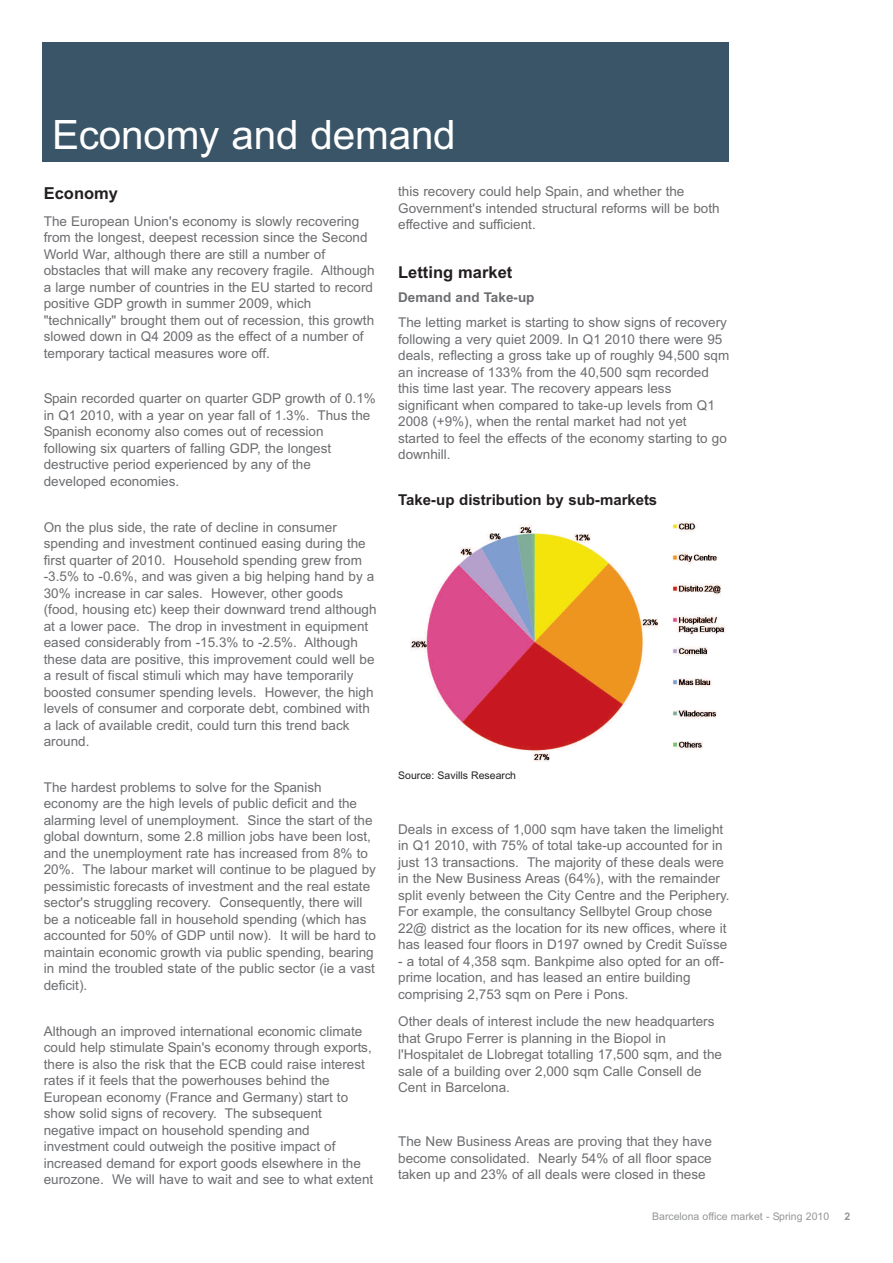
<style>
.page{position:relative;width:893px;height:1263px;background:#fff}
.page>*{position:absolute;margin:0;border:0;box-sizing:border-box;transform-origin:0 0}
.t1{font:40.5px "Arial";letter-spacing:-.005em;color:#fff}
.t2{font:700 16.5px "Arial";color:#231f20}
.t3{font:700 15px "Arial";color:#231f20}
.t4{font:13.5px/16.5px "Arial";color:#6c6d70}
.t5{font:700 13.5px "Arial";color:#6c6d70}
.t6{font:10.5px "Arial";color:#939598}
.t7{font:10.5px "Arial";color:#231f20}
.t8{font:700 10.5px "Arial";color:#939598}
</style>
<div class="page">
<div style="left:43px;top:43px;width:686px;height:119px;background:#3b5568"></div>
<img style="left:410px;top:521px;width:316px;height:241px">
<h1 class="t1" style="left:52px;top:111px;width:405px">Economy and demand</h1>
<p class="t2" style="left:44px;top:184px;width:76px">Economy</p>
<p class="t4" style="left:44px;top:213px;width:332px">The European Union's economy is slowly recovering from the longest, deepest recession since the Second World War, although there are still a number of obstacles that will make any recovery fragile. Although a large number of countries in the EU started to record positive GDP growth in summer 2009, which "technically" brought them out of recession, this growth slowed down in Q4 2009 as the effect of a number of temporary tactical measures wore off.</p>
<p class="t4" style="left:44px;top:390px;width:334px">Spain recorded quarter on quarter GDP growth of 0.1% in Q1 2010, with a year on year fall of 1.3%. Thus the Spanish economy also comes out of recession following six quarters of falling GDP, the longest destructive period experienced by any of the developed economies.</p>
<p class="t4" style="left:44px;top:519px;width:334px">On the plus side, the rate of decline in consumer spending and investment continued easing during the first quarter of 2010. Household spending grew from -3.5% to -0.6%, and was given a big helping hand by a 30% increase in car sales. However, other goods (food, housing etc) keep their downward trend although at a lower pace. The drop in investment in equipment eased considerably from -15.3% to -2.5%. Although these data are positive, this improvement could well be a result of fiscal stimuli which may have temporarily boosted consumer spending levels. However, the high levels of consumer and corporate debt, combined with a lack of available credit, could turn this trend back around.</p>
<p class="t4" style="left:44px;top:779px;width:334px">The hardest problems to solve for the Spanish economy are the high levels of public deficit and the alarming level of unemployment. Since the start of the global downturn, some 2.8 million jobs have been lost, and the unemployment rate has increased from 8% to 20%. The labour market will continue to be plagued by pessimistic forecasts of investment and the real estate sector's struggling recovery. Consequently, there will be a noticeable fall in household spending (which has accounted for 50% of GDP until now). It will be hard to maintain economic growth via public spending, bearing in mind the troubled state of the public sector (ie a vast deficit).</p>
<p class="t4" style="left:44px;top:1023px;width:331px">Although an improved international economic climate could help stimulate Spain's economy through exports, there is also the risk that the ECB could raise interest rates if it feels that the powerhouses behind the European economy (France and Germany) start to show solid signs of recovery. The subsequent negative impact on household spending and investment could outweigh the positive impact of increased demand for export goods elsewhere in the eurozone. We will have to wait and see to what extent</p>
<p class="t4" style="left:398px;top:183px;width:323px">this recovery could help Spain, and whether the<br>Government's intended structural reforms will be both effective and sufficient.</p>
<p class="t2" style="left:398px;top:262px;width:116px">Letting market</p>
<p class="t5" style="left:398px;top:290px;width:138px">Demand and Take-up</p>
<p class="t4" style="left:398px;top:314px;width:333px">The letting market is starting to show signs of recovery following a very quiet 2009. In Q1 2010 there were 95 deals, reflecting a gross take up of roughly 94,500 sqm an increase of 133% from the 40,500 sqm recorded this time last year. The recovery appears less significant when compared to take-up levels from Q1<br>2008 (+9%), when the rental market had not yet started to feel the effects of the economy starting to go downhill.</p>
<p class="t3" style="left:398px;top:491px;width:260px">Take-up distribution by sub-markets</p>
<p class="t7" style="left:398px;top:769px;width:119px">Source: Savills Research</p>
<p class="t4" style="left:398px;top:821px;width:333px">Deals in excess of 1,000 sqm have taken the limelight in Q1 2010, with 75% of total take-up accounted for in just 13 transactions. The majority of these deals were in the New Business Areas (64%), with the remainder split evenly between the City Centre and the Periphery.<br>For example, the consultancy Sellbytel Group chose 22@ district as the location for its new offices, where it has leased four floors in D197 owned by Credit Suïsse</p>
<p class="t4" style="left:398px;top:953px;width:327px">- a total of 4,358 sqm. Bankpime also opted for an off&shy;prime location, and has leased an entire building comprising 2,753 sqm on Pere i Pons.</p>
<p class="t4" style="left:398px;top:1013px;width:325px">Other deals of interest include the new headquarters that Grupo Ferrer is planning in the Biopol in l'Hospitalet de Llobregat totalling 17,500 sqm, and the sale of a building over 2,000 sqm Calle Consell de Cent in Barcelona.</p>
<p class="t4" style="left:398px;top:1133px;width:315px;text-align:justify">The New Business Areas are proving that they have become consolidated. Nearly 54% of all floor space taken up and 23% of all deals were closed in these</p>
<p class="t6" style="left:652px;top:1210px;width:179px">Barcelona office market - Spring 2010</p>
<p class="t8" style="left:845px;top:1210px;width:7px">2</p>
</div>
